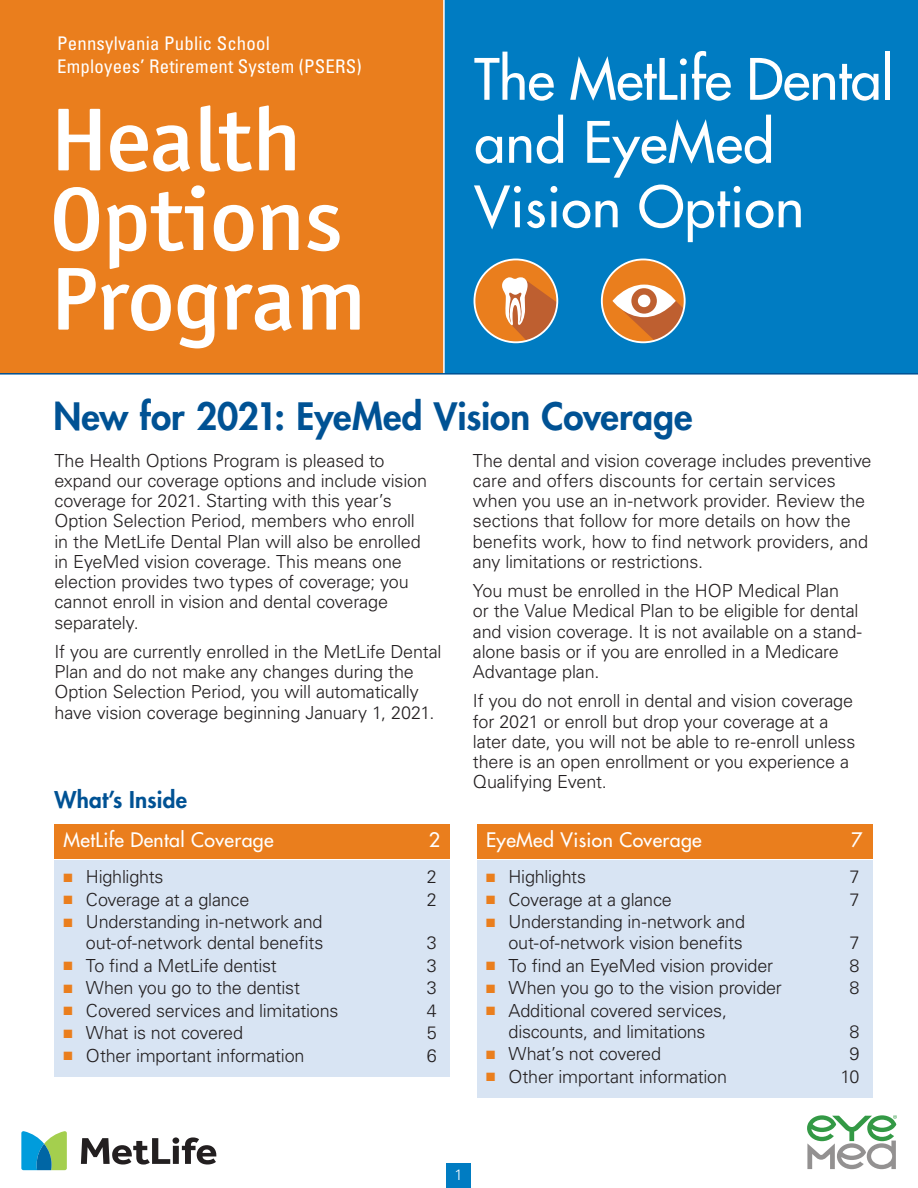
<style>
.page{position:relative;width:918px;height:1188px;background:#fff}
.page>*{position:absolute;margin:0;border:0;box-sizing:border-box;transform-origin:0 0}
.cover_head_2{font:500 89.7px/79.7px "Officina San ITC";letter-spacing:-.01em;color:#fff;scale:1.06 1}
.Tiltle_head1{font:500 55.5px/63.8px "Futura Std";letter-spacing:.01em;color:#fff}
.CK_Body{font:800 36.75px "Futura Std";color:#005294}
.toc1{font:800 22.5px "Futura Std";letter-spacing:.01em;color:#005294}
.toc2{font:500 19.5px "Futura Std";letter-spacing:.02em;color:#fff}
.Cover_head_1{font:condensed 18.75px/23.1px "Univers LT Std";letter-spacing:.01em;color:#fff}
.CK_Body-2{font:300 18px/20.2px "Univers LT Std";letter-spacing:-.01em;color:#231f20}
.t1{font:300 15px "Univers LT Std";color:#fff}
.s1{color:#ea7e1d}
</style>
<div class="page">
<div style="left:447px;top:1163px;width:24px;height:25px;background:#007cc2"></div>
<div style="left:423px;top:0;width:495px;height:374px;background:#007cc2"></div>
<div style="left:0;top:0;width:444px;height:374px;background:#ea7e1d"></div>
<hr style="left:443px;top:0;width:2px;height:374px;background:#fff">
<hr style="left:0;top:373px;width:918px;height:2px;background:#005294">
<div style="left:474px;top:259px;width:83px;height:83px;background:#ea7e1d;border-radius:50%"></div>
<div style="left:474px;top:259px;width:84px;height:84px;border:2px solid #fff;border-radius:50%"></div>
<svg style="left:502px;top:277px;width:55px;height:65px"></svg>
<div style="left:602px;top:259px;width:83px;height:83px;background:#ea7e1d;border-radius:50%"></div>
<div style="left:601px;top:259px;width:85px;height:84px;border:2px solid #fff;border-radius:50%"></div>
<svg style="left:611px;top:285px;width:74px;height:57px"></svg>
<div style="left:638px;top:295px;width:12px;height:12px;background:#fff;border-radius:50%"></div>
<div style="left:54px;top:824px;width:396px;height:34px;background:#ea7e1d"></div>
<div style="left:54px;top:860px;width:396px;height:39px;background:#d8e4f3"></div>
<div style="left:54px;top:882px;width:396px;height:39px;background:#d8e4f3"></div>
<div style="left:54px;top:905px;width:396px;height:60px;background:#d8e4f3"></div>
<div style="left:54px;top:948px;width:396px;height:39px;background:#d8e4f3"></div>
<div style="left:54px;top:971px;width:396px;height:39px;background:#d8e4f3"></div>
<div style="left:54px;top:993px;width:396px;height:39px;background:#d8e4f3"></div>
<div style="left:54px;top:1016px;width:396px;height:39px;background:#d8e4f3"></div>
<div style="left:54px;top:1038px;width:396px;height:39px;background:#d8e4f3"></div>
<div style="left:477px;top:824px;width:396px;height:34px;background:#ea7e1d"></div>
<div style="left:477px;top:860px;width:396px;height:39px;background:#d8e4f3"></div>
<div style="left:477px;top:882px;width:396px;height:39px;background:#d8e4f3"></div>
<div style="left:477px;top:905px;width:396px;height:60px;background:#d8e4f3"></div>
<div style="left:477px;top:948px;width:396px;height:39px;background:#d8e4f3"></div>
<div style="left:477px;top:971px;width:396px;height:39px;background:#d8e4f3"></div>
<div style="left:477px;top:993px;width:396px;height:60px;background:#d8e4f3"></div>
<div style="left:477px;top:1037px;width:396px;height:39px;background:#d8e4f3"></div>
<div style="left:477px;top:1059px;width:396px;height:39px;background:#d8e4f3"></div>
<svg style="left:81px;top:1137px;width:135px;height:28px"></svg>
<svg style="left:21px;top:1131px;width:46px;height:39px"></svg>
<svg style="left:807px;top:1115px;width:90px;height:54px"></svg>
<h1 class="Cover_head_1" style="left:57px;top:31px;width:306px">Pennsylvania Public School<br>Employees’ Retirement System (PSERS)</h1>
<h2 class="cover_head_2" style="left:50px;top:100px;width:300px">Health<br>Options<br>Program</h2>
<h1 class="Tiltle_head1" style="left:474px;top:48px;width:421px">The MetLife Dental and EyeMed<br>Vision Option</h1>
<p class="CK_Body" style="left:53px;top:393px;width:641px">New for 2021: EyeMed Vision Coverage</p>
<p class="CK_Body-2" style="left:54px;top:450px;width:374px">The Health Options Program is pleased to expand our coverage options and include vision coverage for 2021. Starting with this year’s Option Selection Period, members who enroll in the MetLife Dental Plan will also be enrolled in EyeMed vision coverage. This means one election provides two types of coverage; you cannot enroll in vision and dental coverage separately.</p>
<p class="CK_Body-2" style="left:54px;top:641px;width:389px">If you are currently enrolled in the MetLife Dental Plan and do not make any changes during the Option Selection Period, you will automatically have vision coverage beginning January 1, 2021.</p>
<p class="CK_Body-2" style="left:473px;top:450px;width:400px">The dental and vision coverage includes preventive care and offers discounts for certain services when you use an in-network provider. Review the sections that follow for more details on how the benefits work, how to find network providers, and any limitations or restrictions.</p>
<p class="CK_Body-2" style="left:473px;top:581px;width:391px">You must be enrolled in the HOP Medical Plan<br>or the Value Medical Plan to be eligible for dental and vision coverage. It is not available on a stand&shy;alone basis or if you are enrolled in a Medicare Advantage plan.</p>
<p class="CK_Body-2" style="left:473px;top:691px;width:384px">If you do not enroll in dental and vision coverage for 2021 or enroll but drop your coverage at a later date, you will not be able to re-enroll unless there is an open enrollment or you experience a Qualifying Event.</p>
<p class="toc1" style="left:54px;top:786px;width:134px">What’s Inside</p>
<p class="toc2" style="left:63px;top:828px;width:212px">MetLife Dental Coverage</p>
<p class="toc2" style="left:429px;top:828px;width:13px">2</p>
<p class="CK_Body-2" style="left:63px;top:867px;width:102px"><span class="s1">■</span> Highlights</p>
<p class="CK_Body-2" style="left:427px;top:867px;width:12px">2</p>
<p class="CK_Body-2" style="left:63px;top:889px;width:187px"><span class="s1">■</span> Coverage at a glance</p>
<p class="CK_Body-2" style="left:427px;top:889px;width:12px">2</p>
<p class="CK_Body-2" style="left:63px;top:912px;width:261px;line-height:21px;text-align:right"><span class="s1">■</span> Understanding in-network and out-of-network dental benefits</p>
<p class="toc2" style="left:486px;top:828px;width:217px">EyeMed Vision Coverage</p>
<p class="toc2" style="left:851px;top:828px;width:13px">7</p>
<p class="CK_Body-2" style="left:486px;top:867px;width:102px"><span class="s1">■</span> Highlights</p>
<p class="CK_Body-2" style="left:850px;top:867px;width:12px">7</p>
<p class="CK_Body-2" style="left:486px;top:889px;width:187px"><span class="s1">■</span> Coverage at a glance</p>
<p class="CK_Body-2" style="left:850px;top:889px;width:12px">7</p>
<p class="CK_Body-2" style="left:486px;top:912px;width:260px;line-height:21px;text-align:right"><span class="s1">■</span> Understanding in-network and out-of-network vision benefits</p>
<p class="CK_Body-2" style="left:427px;top:933px;width:12px">3</p>
<p class="CK_Body-2" style="left:850px;top:933px;width:12px">7</p>
<p class="CK_Body-2" style="left:63px;top:955px;width:215px"><span class="s1">■</span> To find a MetLife dentist</p>
<p class="CK_Body-2" style="left:427px;top:955px;width:12px">3</p>
<p class="CK_Body-2" style="left:63px;top:978px;width:238px"><span class="s1">■</span> When you go to the dentist</p>
<p class="CK_Body-2" style="left:427px;top:978px;width:12px">3</p>
<p class="CK_Body-2" style="left:63px;top:1000px;width:276px"><span class="s1">■</span> Covered services and limitations</p>
<p class="CK_Body-2" style="left:427px;top:1000px;width:12px">4</p>
<p class="CK_Body-2" style="left:63px;top:1023px;width:181px"><span class="s1">■</span> What is not covered</p>
<p class="CK_Body-2" style="left:427px;top:1023px;width:12px">5</p>
<p class="CK_Body-2" style="left:63px;top:1045px;width:243px"><span class="s1">■</span> Other important information</p>
<p class="CK_Body-2" style="left:427px;top:1045px;width:12px">6</p>
<p class="CK_Body-2" style="left:486px;top:955px;width:289px"><span class="s1">■</span> To find an EyeMed vision provider</p>
<p class="CK_Body-2" style="left:850px;top:955px;width:12px">8</p>
<p class="CK_Body-2" style="left:486px;top:978px;width:297px"><span class="s1">■</span> When you go to the vision provider</p>
<p class="CK_Body-2" style="left:850px;top:978px;width:12px">8</p>
<p class="CK_Body-2" style="left:486px;top:1000px;width:242px;line-height:21px;text-align:center"><span class="s1">■</span> Additional covered services, discounts, and limitations</p>
<p class="CK_Body-2" style="left:850px;top:1021px;width:12px">8</p>
<p class="CK_Body-2" style="left:486px;top:1044px;width:177px"><span class="s1">■</span> What’s not covered</p>
<p class="CK_Body-2" style="left:850px;top:1044px;width:12px">9</p>
<p class="CK_Body-2" style="left:486px;top:1066px;width:243px"><span class="s1">■</span> Other important information</p>
<p class="CK_Body-2" style="left:840px;top:1066px;width:21px">10</p>
<p class="t1" style="left:455px;top:1166px;width:10px">1</p>
</div>
